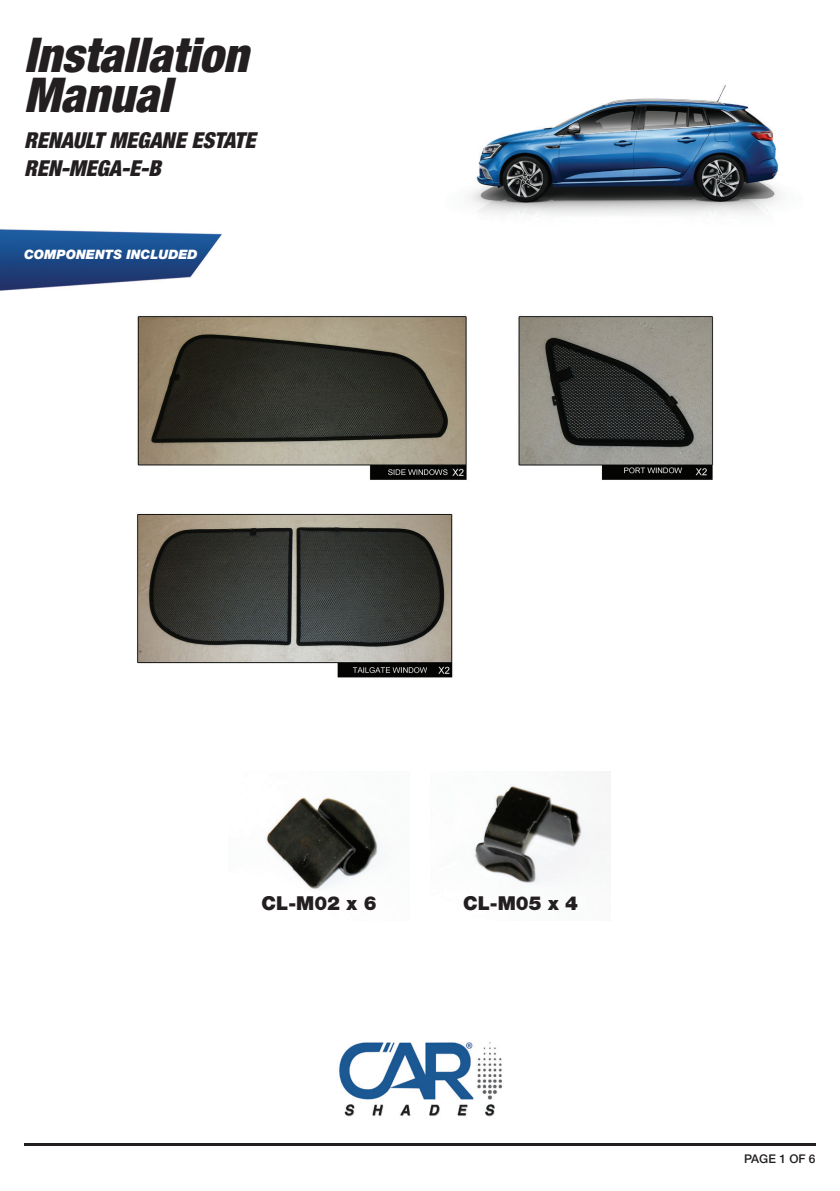
<style>
.page{position:relative;width:840px;height:1191px;background:#fff}
.page>*{position:absolute;margin:0;border:0;box-sizing:border-box;transform-origin:0 0}
.t1{font:italic 900 condensed 48px/40px "Helvetica Neue LT Std";color:#231f20}
.t2{font:italic 900 condensed 22px/28px "Helvetica Neue LT Std";color:#231f20}
.t3{font:900 19.2px "Helvetica Neue LT Std";color:#231f20}
.t4{font:italic 900 13px "Helvetica Neue LT Std";color:#fff}
.t5{font:500 12px "Helvetica Neue LT Std";color:#231f20}
</style>
<div class="page">
<img style="left:466px;top:85px;width:315px;height:131px">
<img style="left:0;top:229px;width:222px;height:62px">
<img style="left:137px;top:316px;width:577px;height:362px">
<img style="left:339px;top:1042px;width:163px;height:75px">
<hr style="left:24px;top:1143px;width:791px;height:2px;background:#231f20">
<img style="left:266px;top:797px;width:114px;height:92px">
<img style="left:474px;top:772px;width:136px;height:112px">
<h1 class="t1" style="left:24px;top:35px;width:226px">Installation<br>Manual</h1>
<p class="t2" style="left:24px;top:126px;width:233px">RENAULT MEGANE ESTATE<br>REN-MEGA-E-B</p>
<p class="t4" style="left:24px;top:246px;width:175px">COMPONENTS INCLUDED</p>
<p class="t3" style="left:261px;top:891px;width:116px">CL-M02 x 6</p>
<p class="t3" style="left:463px;top:891px;width:116px">CL-M05 x 4</p>
<p class="t5" style="left:743px;top:1152px;width:73px">PAGE 1 OF 6</p>
</div>
